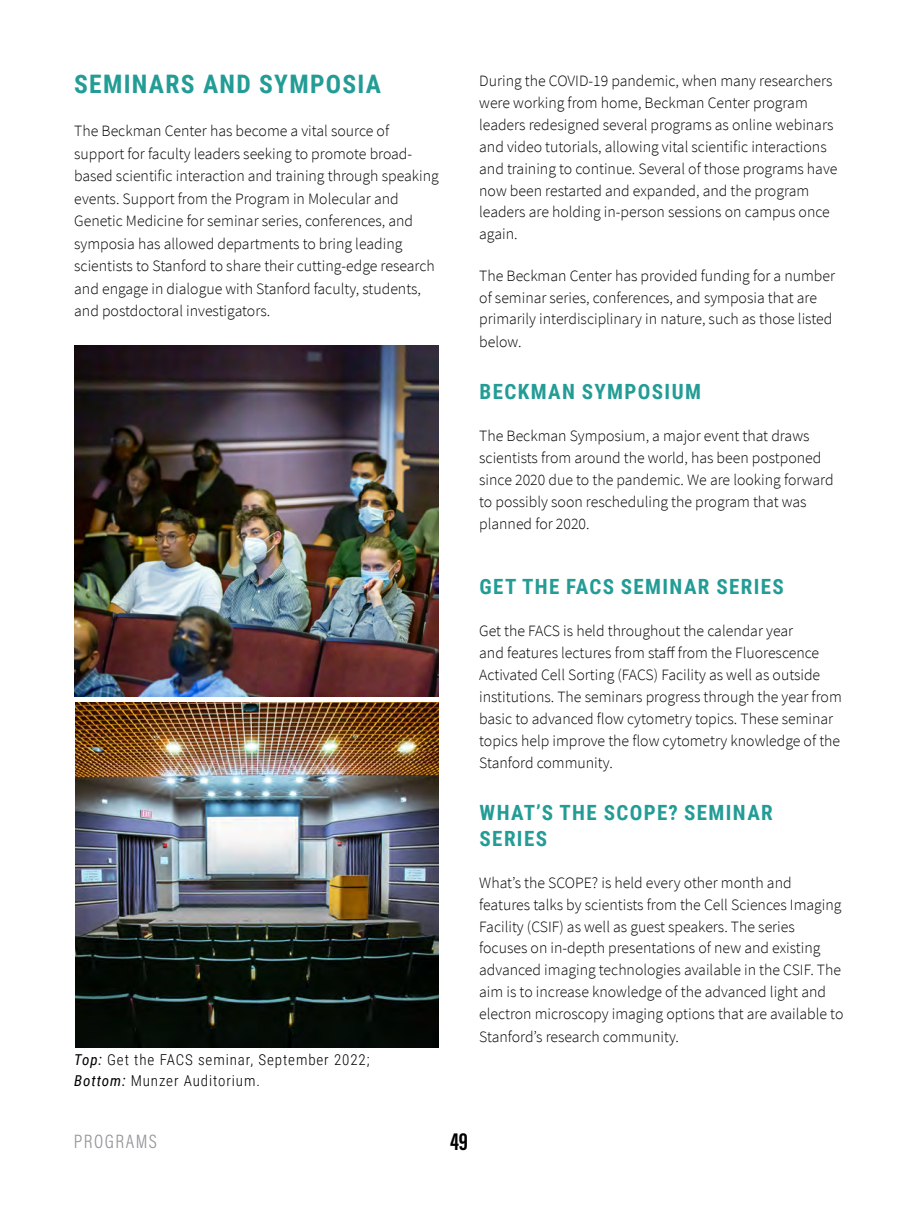
<style>
.page{position:relative;width:918px;height:1215px;background:#fff}
.page>*{position:absolute;margin:0;border:0;box-sizing:border-box;transform-origin:0 0}
.t1{font:700 25.5px "Roboto Condensed";letter-spacing:.05em;color:#239c96}
.t2{font:25.5px "Acumin Variable Concept";color:#000}
.t3{font:700 21px/25.5px "Roboto Condensed";letter-spacing:.065em;color:#239c96}
.t4{font:19.5px "Acumin Variable Concept";color:#939598}
.t5{font:300 15.75px/22px "Source Sans Pro";color:#000}
.t6{font:300 15px/20.1px "Roboto Condensed";letter-spacing:.06em;color:#000}
.s1{font-weight:400;font-style:italic}
</style>
<div class="page">
<img style="left:74px;top:346px;width:365px;height:350px">
<img style="left:75px;top:703px;width:364px;height:344px">
<h1 class="t1" style="left:74px;top:66px;width:308px">SEMINARS AND SYMPOSIA</h1>
<p class="t5" style="left:74px;top:120px;width:366px;line-height:22.5px">The Beckman Center has become a vital source of support for faculty leaders seeking to promote broad&shy;based scientific interaction and training through speaking events. Support from the Program in Molecular and Genetic Medicine for seminar series, conferences, and symposia has allowed departments to bring leading scientists to Stanford to share their cutting-edge research and engage in dialogue with Stanford faculty, students, and postdoctoral investigators.</p>
<p class="t6" style="left:74px;top:1049px;width:297px"><span class="s1">Top:</span> Get the FACS seminar, September 2022;<br><span class="s1">Bottom:</span> Munzer Auditorium.</p>
<p class="t5" style="left:479px;top:70px;width:360px">During the COVID-19 pandemic, when many researchers were working from home, Beckman Center program leaders redesigned several programs as online webinars and video tutorials, allowing vital scientific interactions and training to continue. Several of those programs have now been restarted and expanded, and the program leaders are holding in-person sessions on campus once again.</p>
<p class="t5" style="left:479px;top:264px;width:357px">The Beckman Center has provided funding for a number of seminar series, conferences, and symposia that are primarily interdisciplinary in nature, such as those listed below.</p>
<h2 class="t3" style="left:480px;top:378px;width:223px">BECKMAN SYMPOSIUM</h2>
<p class="t5" style="left:479px;top:425px;width:356px">The Beckman Symposium, a major event that draws scientists from around the world, has been postponed since 2020 due to the pandemic. We are looking forward to possibly soon rescheduling the program that was planned for 2020.</p>
<h2 class="t3" style="left:480px;top:573px;width:306px">GET THE FACS SEMINAR SERIES</h2>
<p class="t5" style="left:479px;top:620px;width:364px">Get the FACS is held throughout the calendar year<br>and features lectures from staff from the Fluorescence Activated Cell Sorting (FACS) Facility as well as outside institutions. The seminars progress through the year from basic to advanced flow cytometry topics. These seminar topics help improve the flow cytometry knowledge of the Stanford community.</p>
<h2 class="t3" style="left:480px;top:799px;width:295px">WHAT’S THE SCOPE? SEMINAR<br>SERIES</h2>
<p class="t5" style="left:479px;top:871px;width:366px">What’s the SCOPE? is held every other month and features talks by scientists from the Cell Sciences Imaging Facility (CSIF) as well as guest speakers. The series focuses on in-depth presentations of new and existing advanced imaging technologies available in the CSIF. The aim is to increase knowledge of the advanced light and electron microscopy imaging options that are available to Stanford’s research community.</p>
<p class="t4" style="left:74px;top:1128px;width:84px">PROGRA MS</p>
<h1 class="t2" style="left:450px;top:1124px;width:19px">49</h1>
</div>
